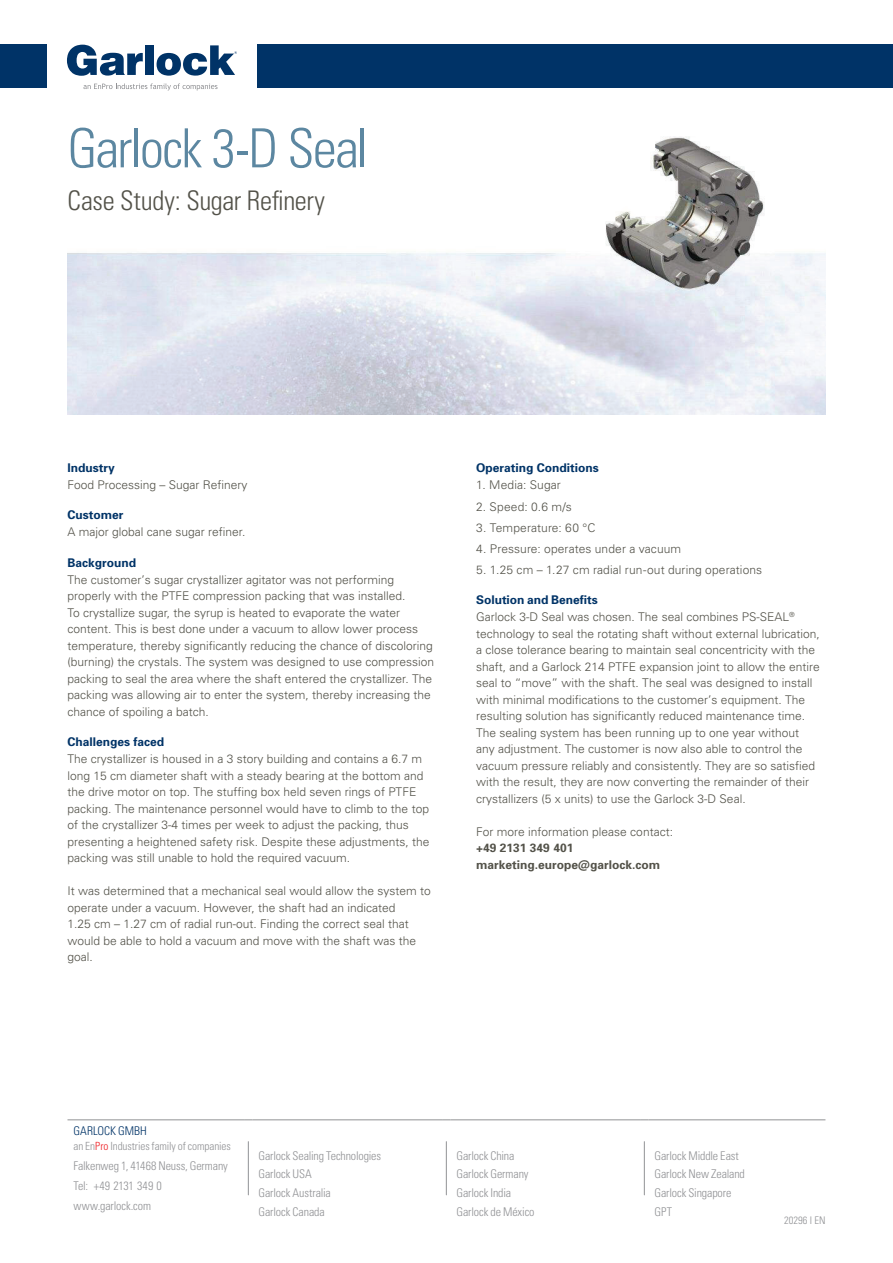
<style>
.page{position:relative;width:893px;height:1263px;background:#fff}
.page>*{position:absolute;margin:0;border:0;box-sizing:border-box;transform-origin:0 0}
.t1{font:300 condensed 54px "Univers LT Std";letter-spacing:-.04em;color:#5c87a1}
.t2{font:300 condensed 27px "Univers LT Std";letter-spacing:-.015em;color:#535249}
.t3{font:300 12px/16.5px "Univers";color:#535249}
.t4{font:300 condensed 12px/18.8px "Univers LT Std";letter-spacing:-.01em;color:#919295}
.t5{font:700 12px "Univers";color:#003367}
.t6{font:700 12px/16.5px "Univers";color:#535249}
.t7{font:300 condensed 12px "Univers LT Std";letter-spacing:-.005em;color:#003367}
.t8{font:300 condensed 11.25px "Univers LT Std";letter-spacing:-.005em;color:#919295}
.t9{font:300 condensed 10.5px "Univers LT Std";color:#919295}
.s1{font-weight:700;color:#003367}
.s2{color:#ee1e23}
</style>
<div class="page">
<img style="left:68px;top:137px;width:757px;height:277px">
<div style="left:0;top:45px;width:47px;height:43px;background:#003367"></div>
<svg style="left:83px;top:83px;width:135px;height:8px"></svg>
<svg style="left:67px;top:45px;width:76px;height:31px"></svg>
<div style="left:145px;top:45px;width:9px;height:30px;background:#003367"></div>
<svg style="left:157px;top:45px;width:80px;height:31px"></svg>
<div style="left:257px;top:45px;width:636px;height:43px;background:#003367"></div>
<hr style="left:68px;top:1119px;width:176px;height:1px;background:#919295">
<hr style="left:253px;top:1119px;width:189px;height:1px;background:#919295">
<hr style="left:451px;top:1119px;width:189px;height:1px;background:#919295">
<hr style="left:649px;top:1119px;width:176px;height:1px;background:#919295">
<hr style="left:248px;top:1141px;width:1px;height:54px;background:#919295">
<hr style="left:446px;top:1141px;width:1px;height:54px;background:#919295">
<hr style="left:644px;top:1141px;width:1px;height:54px;background:#919295">
<h1 class="t1" style="left:68px;top:116px;width:302px">Garlock 3-D Seal</h1>
<h2 class="t2" style="left:68px;top:185px;width:259px">Case Study: Sugar Refinery</h2>
<p class="t5" style="left:68px;top:460px;width:49px">Industry</p>
<p class="t3" style="left:68px;top:476px;width:182px">Food Processing – Sugar Refinery</p>
<p class="t5" style="left:68px;top:507px;width:58px">Customer</p>
<p class="t3" style="left:68px;top:523px;width:179px">A major global cane sugar refiner.</p>
<p class="t5" style="left:68px;top:555px;width:70px">Background</p>
<p class="t3" style="left:68px;top:571px;width:368px">The customer’s sugar crystallizer agitator was not performing properly with the PTFE compression packing that was installed.<br>To crystallize sugar, the syrup is heated to evaporate the water content. This is best done under a vacuum to allow lower process temperature, thereby significantly reducing the chance of discoloring (burning) the crystals. The system was designed to use compression packing to seal the area where the shaft entered the crystallizer. The packing was allowing air to enter the system, thereby increasing the chance of spoiling a batch.</p>
<p class="t5" style="left:68px;top:734px;width:98px">Challenges faced</p>
<p class="t3" style="left:68px;top:750px;width:364px">The crystallizer is housed in a 3 story building and contains a 6.7 m long 15 cm diameter shaft with a steady bearing at the bottom and the drive motor on top. The stuffing box held seven rings of PTFE packing. The maintenance personnel would have to climb to the top of the crystallizer 3-4 times per week to adjust the packing, thus presenting a heightened safety risk. Despite these adjustments, the packing was still unable to hold the required vacuum.</p>
<p class="t3" style="left:68px;top:882px;width:365px">It was determined that a mechanical seal would allow the system to operate under a vacuum. However, the shaft had an indicated<br>1.25 cm – 1.27 cm of radial run-out. Finding the correct seal that would be able to hold a vacuum and move with the shaft was the goal.</p>
<p class="t5" style="left:476px;top:460px;width:124px">Operating Conditions</p>
<p class="t3" style="left:476px;top:476px;width:86px">1. Media: Sugar</p>
<p class="t3" style="left:476px;top:498px;width:97px">2. Speed: 0.6 m/s</p>
<p class="t3" style="left:476px;top:519px;width:121px">3. Temperature: 60 °C</p>
<p class="t3" style="left:476px;top:540px;width:206px">4. Pressure: operates under a vacuum</p>
<p class="t3" style="left:476px;top:561px;width:288px">5. 1.25 cm – 1.27 cm radial run-out during operations</p>
<p class="t3" style="left:476px;top:591px;width:345px"><span class="s1">Solution and Benefits<br></span>Garlock 3-D Seal was chosen. The seal combines PS-SEAL<sup>® </sup>technology to seal the rotating shaft without external lubrication, a close tolerance bearing to maintain seal concentricity with the shaft, and a Garlock 214 PTFE expansion joint to allow the entire seal to “move” with the shaft. The seal was designed to install with minimal modifications to the customer’s equipment. The resulting solution has significantly reduced maintenance time.<br>The sealing system has been running up to one year without any adjustment. The customer is now also able to control the vacuum pressure reliably and consistently. They are so satisfied with the result, they are now converting the remainder of their crystallizers (5 x units) to use the Garlock 3-D Seal.</p>
<p class="t3" style="left:476px;top:823px;width:198px">For more information please contact:</p>
<p class="t6" style="left:476px;top:839px;width:185px">+49 2131 349 401 marketing.europe@garlock.com</p>
<p class="t7" style="left:74px;top:1123px;width:75px">GARLOCK GMBH</p>
<p class="t8" style="left:74px;top:1139px;width:159px">an En<span class="s2">Pro</span> Industries family of companies</p>
<p class="t4" style="left:74px;top:1155px;width:156px;line-height:20.2px">Falkenweg 1, 41468 Neuss, Germany<br>Tel: +49 2131 349 0 www.garlock.com</p>
<p class="t4" style="left:259px;top:1146px;width:124px">Garlock Sealing Technologies<br>Garlock USA<br>Garlock Australia<br>Garlock Canada</p>
<p class="t4" style="left:457px;top:1146px;width:80px">Garlock China<br>Garlock Germany<br>Garlock India<br>Garlock de México</p>
<p class="t4" style="left:655px;top:1146px;width:92px">Garlock Middle East<br>Garlock New Zealand<br>Garlock Singapore<br>GPT</p>
<p class="t9" style="left:784px;top:1214px;width:43px">20296 I EN</p>
</div>
